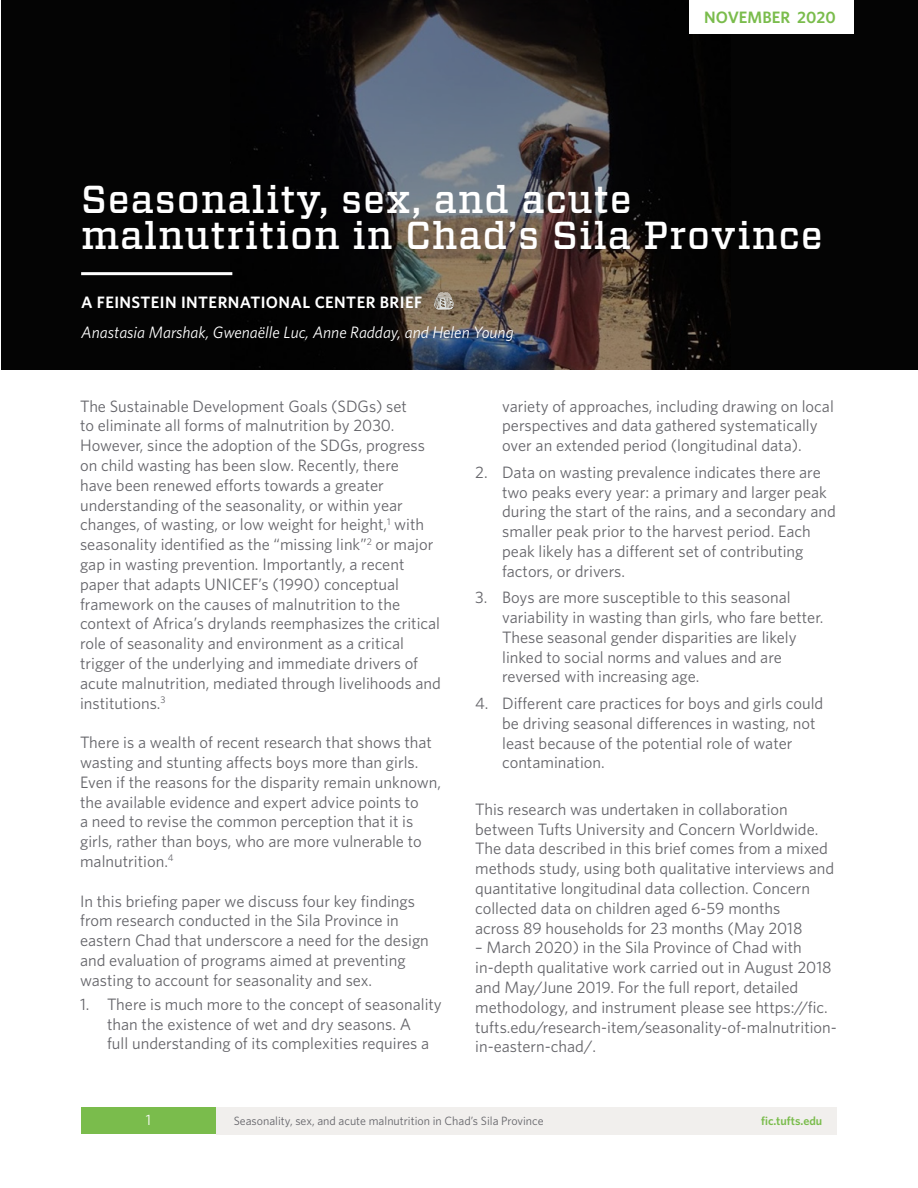
<style>
.page{position:relative;width:918px;height:1188px;background:#fff}
.page>*{position:absolute;margin:0;border:0;box-sizing:border-box;transform-origin:0 0}
.t1{font:500 39px/36px "Vitesse";letter-spacing:.025em;color:#fff}
.t2{font:16.5px/19.8px "Whitney";color:#65656a}
.t3{font:italic 16.5px "Whitney";color:#fff}
.t4{font:600 16.5px "Whitney";letter-spacing:.025em;color:#fff}
.t5{font:600 16.5px "Whitney";color:#7abc4c}
.t6{font:15px "Whitney";color:#fff}
.t7{font:12px "Whitney";color:#65656a}
.t8{font:600 12px "Whitney";color:#7abc4c}
</style>
<div class="page">
<div style="left:81px;top:1107px;width:135px;height:27px;background:#7abc4c"></div>
<div style="left:216px;top:1107px;width:621px;height:27px;background:#f1efed"></div>
<svg style="left:1px;top:0;width:917px;height:369px;background:#191818"></svg>
<hr style="left:81px;top:272px;width:151px;height:3px;background:#fff">
<img style="left:434px;top:292px;width:20px;height:18px">
<div style="left:689px;top:0;width:164px;height:33px;background:#fff"></div>
<p class="t5" style="left:704px;top:7px;width:133px">NOVEMBER 2020</p>
<h1 class="t1" style="left:81px;top:181px;width:743px">Seasonality, sex, and acute malnutrition in Chad’s Sila Province</h1>
<p class="t4" style="left:81px;top:291px;width:343px">A FEINSTEIN INTERNATIONAL CENTER BRIEF</p>
<p class="t3" style="left:81px;top:321px;width:434px">Anastasia Marshak, Gwenaëlle Luc, Anne Radday, and Helen Young</p>
<p class="t2" style="left:80px;top:396px;width:362px">The Sustainable Development Goals (SDGs) set<br>to eliminate all forms of malnutrition by 2030.<br>However, since the adoption of the SDGs, progress on child wasting has been slow. Recently, there<br>have been renewed efforts towards a greater understanding of the seasonality, or within year changes, of wasting, or low weight for height,<sup>1</sup> with seasonality identified as the “missing link”<sup>2</sup> or major gap in wasting prevention. Importantly, a recent paper that adapts UNICEF’s (1990) conceptual framework on the causes of malnutrition to the context of Africa’s drylands reemphasizes the critical role of seasonality and environment as a critical trigger of the underlying and immediate drivers of acute malnutrition, mediated through livelihoods and institutions.<sup>3</sup></p>
<p class="t2" style="left:80px;top:732px;width:363px">There is a wealth of recent research that shows that wasting and stunting affects boys more than girls.<br>Even if the reasons for the disparity remain unknown, the available evidence and expert advice points to<br>a need to revise the common perception that it is girls, rather than boys, who are more vulnerable to malnutrition.<sup>4</sup></p>
<p class="t2" style="left:80px;top:891px;width:350px">In this briefing paper we discuss four key findings from research conducted in the Sila Province in eastern Chad that underscore a need for the design and evaluation of programs aimed at preventing wasting to account for seasonality and sex.</p>
<p class="t2" style="left:107px;top:994px;width:336px;text-indent:-27px">1. There is much more to the concept of seasonality than the existence of wet and dry seasons. A<br>full understanding of its complexities requires a</p>
<p class="t2" style="left:502px;top:396px;width:333px">variety of approaches, including drawing on local perspectives and data gathered systematically over an extended period (longitudinal data).</p>
<p class="t2" style="left:502px;top:462px;width:335px;text-indent:-27px">2. Data on wasting prevalence indicates there are two peaks every year: a primary and larger peak during the start of the rains, and a secondary and smaller peak prior to the harvest period. Each peak likely has a different set of contributing factors, or drivers.</p>
<p class="t2" style="left:502px;top:587px;width:323px;text-indent:-27px">3. Boys are more susceptible to this seasonal variability in wasting than girls, who fare better.<br>These seasonal gender disparities are likely linked to social norms and values and are reversed with increasing age.</p>
<p class="t2" style="left:502px;top:693px;width:323px;text-indent:-27px">4. Different care practices for boys and girls could be driving seasonal differences in wasting, not least because of the potential role of water contamination.</p>
<p class="t2" style="left:475px;top:799px;width:360px">This research was undertaken in collaboration between Tufts University and Concern Worldwide.<br>The data described in this brief comes from a mixed methods study, using both qualitative interviews and quantitative longitudinal data collection. Concern collected data on children aged 6-59 months<br>across 89 households for 23 months (May 2018</p>
<p class="t2" style="left:475px;top:937px;width:363px">– March 2020) in the Sila Province of Chad with in-depth qualitative work carried out in August 2018 and May/June 2019. For the full report, detailed methodology, and instrument please see https://fic. tufts.edu/research-item/seasonality-of-malnutrition&shy;in-eastern-chad/.</p>
<p class="t6" style="left:146px;top:1110px;width:7px">1</p>
<p class="t7" style="left:234px;top:1113px;width:311px">Seasonality, sex, and acute malnutrition in Chad’s Sila Province</p>
<p class="t8" style="left:761px;top:1112px;width:63px">fic.tufts.edu</p>
</div>
